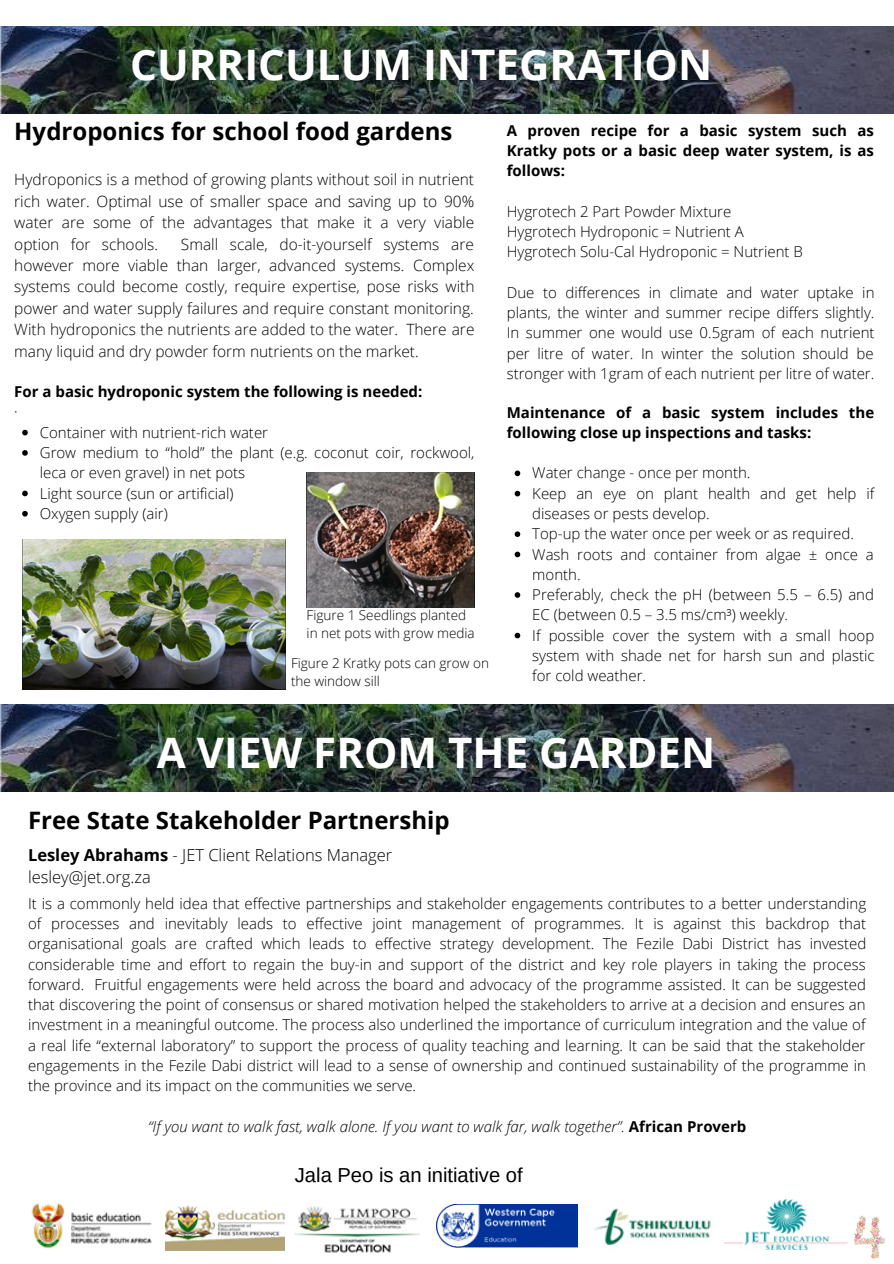
<style>
.page{position:relative;width:894px;height:1264px;background:#fff}
.page>*{position:absolute;margin:0;border:0;box-sizing:border-box;transform-origin:0 0}
.t1{font:700 42px "Open Sans";color:#fff}
.t2{font:700 24px "Open Sans";color:#000}
.t3{font:20.25px "Arimo";color:#000}
.t4{font:300 16.5px "Open Sans";color:#000}
.t5{font:300 15.45px/21.5px "Open Sans";color:#000;text-align:justify}
.t6{font:300 15px/20.2px "Open Sans";color:#000}
.t7{font:700 15px/20.2px "Open Sans";color:#000}
.t8{font:italic 300 15px "Open Sans";color:#000}
.t9{font:300 13.5px/18px "Open Sans";color:#000}
.s1{font-weight:700}
.s2{font-weight:700;font-style:normal}
</style>
<div class="page">
<img style="left:0;top:27px;width:893px;height:87px">
<img style="left:0;top:704px;width:893px;height:87px">
<img style="left:854px;top:1215px;width:31px;height:44px">
<img style="left:436px;top:1204px;width:141px;height:43px">
<img style="left:724px;top:1199px;width:124px;height:50px">
<img style="left:165px;top:1205px;width:119px;height:45px">
<img style="left:31px;top:1203px;width:121px;height:46px">
<img style="left:295px;top:1206px;width:125px;height:47px">
<img style="left:594px;top:1208px;width:117px;height:38px">
<svg style="left:22px;top:430px;width:6px;height:5px"></svg>
<svg style="left:22px;top:450px;width:6px;height:5px"></svg>
<svg style="left:22px;top:490px;width:6px;height:6px"></svg>
<svg style="left:22px;top:511px;width:6px;height:5px"></svg>
<img style="left:306px;top:472px;width:168px;height:135px">
<svg style="left:514px;top:470px;width:6px;height:6px"></svg>
<svg style="left:514px;top:491px;width:6px;height:5px"></svg>
<svg style="left:514px;top:531px;width:6px;height:6px"></svg>
<svg style="left:514px;top:551px;width:6px;height:6px"></svg>
<svg style="left:514px;top:592px;width:6px;height:6px"></svg>
<svg style="left:514px;top:632px;width:6px;height:6px"></svg>
<img style="left:23px;top:539px;width:262px;height:150px">
<p class="t1" style="left:130px;top:35px;width:583px">CURRICULUM INTEGRATION</p>
<p class="t2" style="left:14px;top:115px;width:439px">Hydroponics for school food gardens</p>
<p class="t5" style="left:14px;top:169px;width:461px">Hydroponics is a method of growing plants without soil in nutrient rich water. Optimal use of smaller space and saving up to 90% water are some of the advantages that make it a very viable option for schools.</p>
<p class="t5" style="left:14px;top:233px;width:461px;text-indent:166px">Small scale, do-it-yourself systems are however more viable than larger, advanced systems. Complex systems could become costly, require expertise, pose risks with power and water supply failures and require constant monitoring.<br>With hydroponics the nutrients are added to the water. There are many liquid and dry powder form nutrients on the market.</p>
<p class="t7" style="left:14px;top:381px;width:409px">For a basic hydroponic system the following is needed:</p>
<p class="t6" style="left:14px;top:401px;width:5px">·</p>
<p class="t6" style="left:40px;top:422px;width:230px">Container with nutrient-rich water</p>
<p class="t6" style="left:40px;top:442px;width:436px">Grow medium to “hold” the plant (e.g. coconut coir, rockwool, leca or even gravel) in net pots</p>
<p class="t6" style="left:40px;top:482px;width:195px">Light source (sun or artificial)</p>
<p class="t6" style="left:40px;top:503px;width:129px">Oxygen supply (air)</p>
<p class="t9" style="left:306px;top:605px;width:169px">Figure 1 Seedlings planted in net pots with grow media</p>
<p class="t9" style="left:291px;top:653px;width:199px">Figure 2 Kratky pots can grow on the window sill</p>
<p class="t7" style="left:506px;top:120px;width:368px;text-align:justify">A proven recipe for a basic system such as Kratky pots or a basic deep water system, is as follows:</p>
<p class="t6" style="left:506px;top:201px;width:226px">Hygrotech 2 Part Powder Mixture</p>
<p class="t6" style="left:506px;top:221px;width:238px">Hygrotech Hydroponic = Nutrient A</p>
<p class="t6" style="left:506px;top:241px;width:297px">Hygrotech Solu-Cal Hydroponic = Nutrient B</p>
<p class="t6" style="left:506px;top:282px;width:369px;text-align:justify">Due to differences in climate and water uptake in plants, the winter and summer recipe differs slightly.<br>In summer one would use 0.5gram of each nutrient per litre of water. In winter the solution should be stronger with 1gram of each nutrient per litre of water.</p>
<p class="t7" style="left:506px;top:401px;width:369px">Maintenance of a basic system includes the following close up inspections and tasks:</p>
<p class="t6" style="left:532px;top:462px;width:219px">Water change - once per month.</p>
<p class="t6" style="left:532px;top:483px;width:343px">Keep an eye on plant health and get help if diseases or pests develop.</p>
<p class="t6" style="left:532px;top:523px;width:323px">Top-up the water once per week or as required.</p>
<p class="t6" style="left:532px;top:543px;width:343px">Wash roots and container from algae ± once a month.</p>
<p class="t6" style="left:532px;top:584px;width:343px">Preferably, check the pH (between 5.5 – 6.5) and<br>EC (between 0.5 – 3.5 ms/cm³) weekly.</p>
<p class="t6" style="left:532px;top:624px;width:344px;text-align:justify">If possible cover the system with a small hoop system with shade net for harsh sun and plastic for cold weather.</p>
<p class="t1" style="left:157px;top:722px;width:559px">A VIEW FROM THE GARDEN</p>
<p class="t2" style="left:28px;top:803px;width:423px">Free State Stakeholder Partnership</p>
<p class="t4" style="left:28px;top:843px;width:366px"><span class="s1">Lesley Abrahams</span> - JET Client Relations Manager</p>
<p class="t4" style="left:28px;top:865px;width:124px">lesley@jet.org.za</p>
<p class="t6" style="left:28px;top:892px;width:839px;text-align:justify">It is a commonly held idea that effective partnerships and stakeholder engagements contributes to a better understanding of processes and inevitably leads to effective joint management of programmes. It is against this backdrop that organisational goals are crafted which leads to effective strategy development. The Fezile Dabi District has invested considerable time and effort to regain the buy-in and support of the district and key role players in taking the process forward. Fruitful engagements were held across the board and advocacy of the programme assisted. It can be suggested that discovering the point of consensus or shared motivation helped the stakeholders to arrive at a decision and ensures an investment in a meaningful outcome. The process also underlined the importance of curriculum integration and the value of a real life “external laboratory” to support the process of quality teaching and learning. It can be said that the stakeholder engagements in the Fezile Dabi district will lead to a sense of ownership and continued sustainability of the programme in the province and its impact on the communities we serve.</p>
<p class="t8" style="left:148px;top:1115px;width:599px">“If you want to walk fast, walk alone. If you want to walk far, walk together”. <span class="s2">African Proverb</span></p>
<p class="t3" style="left:295px;top:1163px;width:229px">Jala Peo is an initiative of</p>
</div>
